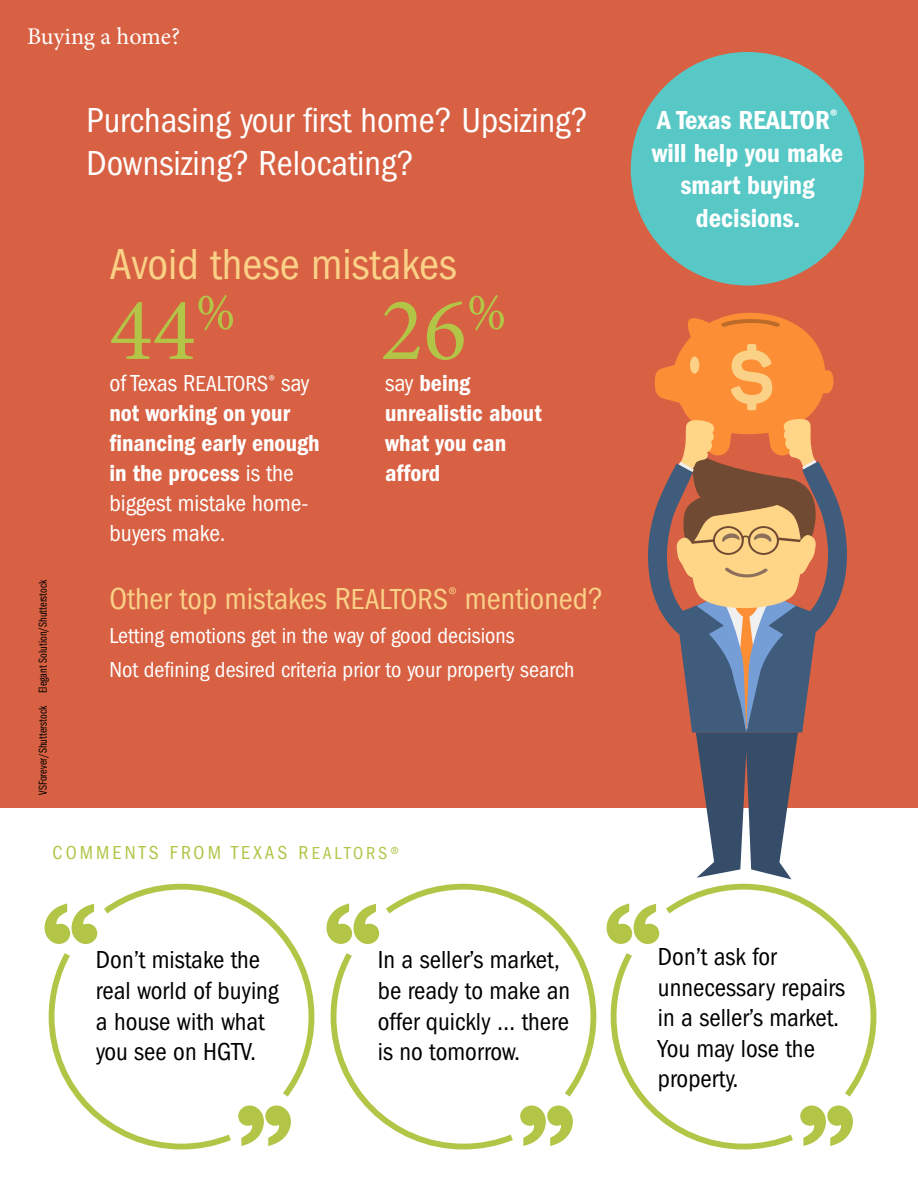
<style>
.page{position:relative;width:918px;height:1188px;background:#fff}
.page>*{position:absolute;margin:0;border:0;box-sizing:border-box;transform-origin:0 0}
.t1{font:90px "Minion Pro";color:#b2c547}
.t2{font:condensed 45px "ITC Franklin Gothic Std";color:#fad187}
.t3{font:condensed 36px/43.2px "ITC Franklin Gothic Std";color:#fff}
.t4{font:condensed 31.5px "ITC Franklin Gothic Std";color:#fad187}
.t5{font:27px/32.4px "ITC Franklin Gothic Std Dm Cd";color:#fff;text-align:center}
.t6{font:condensed 25.5px/30.6px "ITC Franklin Gothic Std";color:#000}
.t7{font:24px/30px "ITC Franklin Gothic Std Dm Cd";color:#fff}
.t8{font:condensed 24px/30px "ITC Franklin Gothic Std";color:#fff}
.t9{font:24px "Minion Pro";letter-spacing:-.005em;color:#fff}
.t10{font:condensed 22.5px/33.8px "ITC Franklin Gothic Std";color:#fff}
.t11{font:condensed 19.5px "ITC Franklin Gothic Std";letter-spacing:.16em;color:#b2c547}
.t12{font:12px "ITC Franklin Gothic Std Bk Cp";color:#000}
.s1{font-size:22.5px}
.s2{font-family:"ITC Franklin Gothic Std";font-stretch:condensed}
.s3{font-size:30px}
.s4{font-size:18px}
</style>
<div class="page">
<div style="left:0;top:0;width:918px;height:808px;background:#d86143"></div>
<div style="left:631px;top:52px;width:233px;height:234px;background:#57c8c6;border-radius:50%"></div>
<svg style="left:44px;top:920px;width:2px;height:15px"></svg>
<svg style="left:46px;top:883px;width:269px;height:267px"></svg>
<svg style="left:326px;top:920px;width:2px;height:15px"></svg>
<svg style="left:328px;top:883px;width:269px;height:267px"></svg>
<svg style="left:606px;top:920px;width:2px;height:15px"></svg>
<svg style="left:608px;top:883px;width:269px;height:267px"></svg>
<svg style="left:648px;top:313px;width:199px;height:566px"></svg>
<p class="t9" style="left:27px;top:21px;width:155px">Buying a home?</p>
<h3 class="t3" style="left:87px;top:98px;width:503px">Purchasing your first home? Upsizing?<br>Downsizing? Relocating?</h3>
<p class="t12" style="left:36px;top:795px;width:217px;rotate:-90deg">VSForever/Shutterstock Elegant Solution/Shutterstock</p>
<h2 class="t2" style="left:109px;top:239px;width:349px">Avoid these mistakes</h2>
<h1 class="t1" style="left:380px;top:270px;width:128px">26<sup>%</sup></h1>
<h1 class="t1" style="left:109px;top:270px;width:128px">44<sup>%</sup></h1>
<p class="t8" style="left:109px;top:368px;width:202px">of Texas R<span class="s1">EALTORS</span><sup>®</sup> say</p>
<p class="t7" style="left:109px;top:398px;width:212px">not working on your financing early enough in the process <span class="s2">is the</span></p>
<p class="t8" style="left:109px;top:488px;width:201px">biggest mistake home&shy;buyers make.</p>
<p class="t7" style="left:385px;top:368px;width:158px"><span class="s2">say</span> being unrealistic about what you can afford</p>
<p class="t4" style="left:109px;top:581px;width:495px">Other top mistakes R<span class="s3">EALTORS</span><sup>®</sup> mentioned?</p>
<p class="t10" style="left:109px;top:619px;width:467px">Letting emotions get in the way of good decisions<br>Not defining desired criteria prior to your property search</p>
<p class="t11" style="left:53px;top:841px;width:348px">COMMENTS FROM TEXAS R<span class="s4">EALTORS®</span></p>
<p class="t5" style="left:652px;top:104px;width:193px">A Texas REALTOR<sup>® </sup>will help you make smart buying decisions.</p>
<p class="t6" style="left:96px;top:945px;width:184px">Don’t mistake the real world of buying a house with what you see on HGTV.</p>
<p class="t6" style="left:378px;top:945px;width:194px">In a seller’s market, be ready to make an offer quickly … there is no tomorrow.</p>
<p class="t6" style="left:658px;top:941px;width:189px">Don’t ask for unnecessary repairs in a seller’s market.<br>You may lose the property.</p>
</div>
